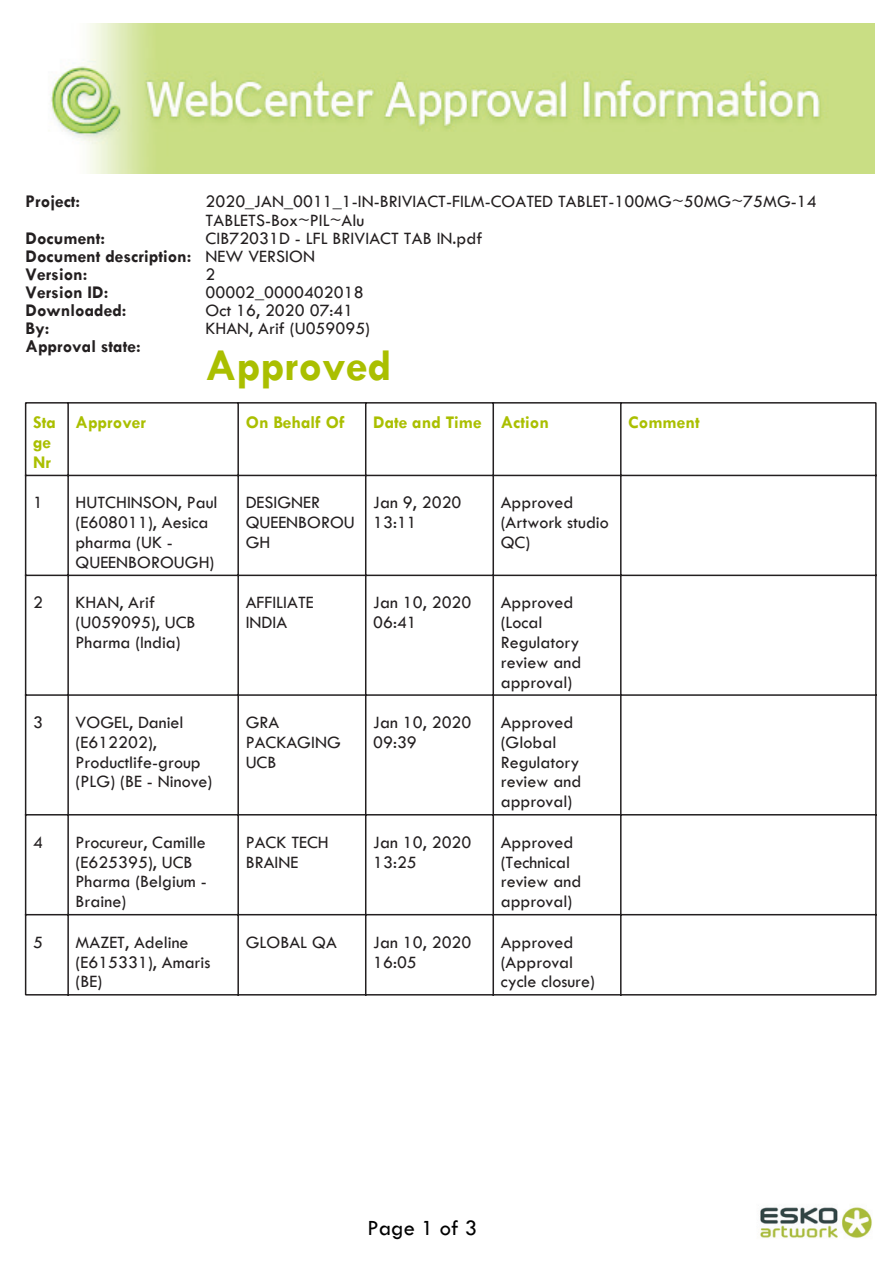
<style>
.page{position:relative;width:893px;height:1263px;background:#fff}
.page>*{position:absolute;margin:0;border:0;box-sizing:border-box;transform-origin:0 0}
.t1{font:700 45px "Tw Cen";color:#aabf00}
.t2{font:22.5px "Tw Cen";color:#000}
.t3{font:18px/19.8px "Tw Cen";color:#231f20}
.t4{font:700 18px "Tw Cen";color:#231f20}
.t5{font:700 18px/19.8px "Tw Cen";color:#aabf00}
.s1{font-weight:700}
</style>
<div class="page">
<svg style="left:24px;top:402px;width:853px;height:594px"></svg>
<img style="left:50px;top:24px;width:825px;height:150px">
<img style="left:760px;top:1207px;width:112px;height:31px">
<p class="t4" style="left:26px;top:191px;width:56px">Project:</p>
<p class="t3" style="left:206px;top:191px;width:613px">2020_JAN_0011_1-IN-BRIVIACT-FILM-COATED TABLET-100MG~50MG~75MG-14<br>TABLETS-Box~PIL~Alu</p>
<p class="t4" style="left:26px;top:229px;width:81px">Document:</p>
<p class="t3" style="left:26px;top:230px;width:458px;line-height:18px;text-indent:180px">CIB72031D - LFL BRIVIACT TAB IN.pdf<br><span class="s1">Document description:</span> NEW VERSION<br><span class="s1">Version:</span></p>
<p class="t3" style="left:206px;top:265px;width:11px">2</p>
<p class="t4" style="left:26px;top:283px;width:84px">Version ID:</p>
<p class="t3" style="left:206px;top:283px;width:160px">00002_0000402018</p>
<p class="t4" style="left:26px;top:301px;width:102px">Downloaded:</p>
<p class="t3" style="left:206px;top:301px;width:149px">Oct 16, 2020 07:41</p>
<p class="t4" style="left:26px;top:319px;width:25px">By:</p>
<p class="t3" style="left:206px;top:319px;width:166px">KHAN, Arif (U059095)</p>
<p class="t4" style="left:26px;top:337px;width:117px">Approval state:</p>
<h1 class="t1" style="left:206px;top:341px;width:188px">Approved</h1>
<p class="t5" style="left:33px;top:413px;width:24px">Sta ge<br>Nr</p>
<p class="t5" style="left:76px;top:413px;width:72px">Approver</p>
<p class="t5" style="left:246px;top:413px;width:100px">On Behalf Of</p>
<p class="t5" style="left:373px;top:413px;width:177px">Date and Time Action</p>
<p class="t5" style="left:628px;top:413px;width:73px">Comment</p>
<p class="t3" style="left:33px;top:493px;width:11px">1</p>
<p class="t3" style="left:76px;top:493px;width:143px">HUTCHINSON, Paul (E608011), Aesica pharma (UK -<br>QUEENBOROUGH)</p>
<p class="t3" style="left:246px;top:493px;width:111px">DESIGNER<br>QUEENBOROU<br>GH</p>
<p class="t3" style="left:373px;top:493px;width:90px">Jan 9, 2020<br>13:11</p>
<p class="t3" style="left:501px;top:493px;width:110px">Approved (Artwork studio<br>QC)</p>
<p class="t3" style="left:33px;top:593px;width:11px">2</p>
<p class="t3" style="left:76px;top:593px;width:121px">KHAN, Arif (U059095), UCB<br>Pharma (India)</p>
<p class="t3" style="left:246px;top:593px;width:70px">AFFILIATE<br>INDIA</p>
<p class="t3" style="left:373px;top:593px;width:100px">Jan 10, 2020<br>06:41</p>
<p class="t3" style="left:501px;top:593px;width:82px">Approved (Local<br>Regulatory review and approval)</p>
<p class="t3" style="left:33px;top:712px;width:11px">3</p>
<p class="t3" style="left:76px;top:712px;width:138px">VOGEL, Daniel (E612202),<br>Productlife-group (PLG) (BE - Ninove)</p>
<p class="t3" style="left:246px;top:712px;width:97px">GRA<br>PACKAGING<br>UCB</p>
<p class="t3" style="left:373px;top:712px;width:100px">Jan 10, 2020<br>09:39</p>
<p class="t3" style="left:501px;top:712px;width:82px">Approved (Global<br>Regulatory review and approval)</p>
<p class="t3" style="left:33px;top:832px;width:11px">4</p>
<p class="t3" style="left:76px;top:832px;width:133px">Procureur, Camille (E625395), UCB<br>Pharma (Belgium -<br>Braine)</p>
<p class="t3" style="left:246px;top:832px;width:85px">PACK TECH<br>BRAINE</p>
<p class="t3" style="left:373px;top:832px;width:100px">Jan 10, 2020<br>13:25</p>
<p class="t3" style="left:501px;top:832px;width:82px">Approved (Technical review and approval)</p>
<p class="t3" style="left:33px;top:932px;width:11px">5</p>
<p class="t3" style="left:76px;top:932px;width:136px">MAZET, Adeline (E615331), Amaris (BE)</p>
<p class="t3" style="left:246px;top:932px;width:93px">GLOBAL QA</p>
<p class="t3" style="left:373px;top:932px;width:100px">Jan 10, 2020<br>16:05</p>
<p class="t3" style="left:501px;top:932px;width:96px">Approved (Approval cycle closure)</p>
<p class="t2" style="left:368px;top:1215px;width:111px">Page 1 of 3</p>
</div>
